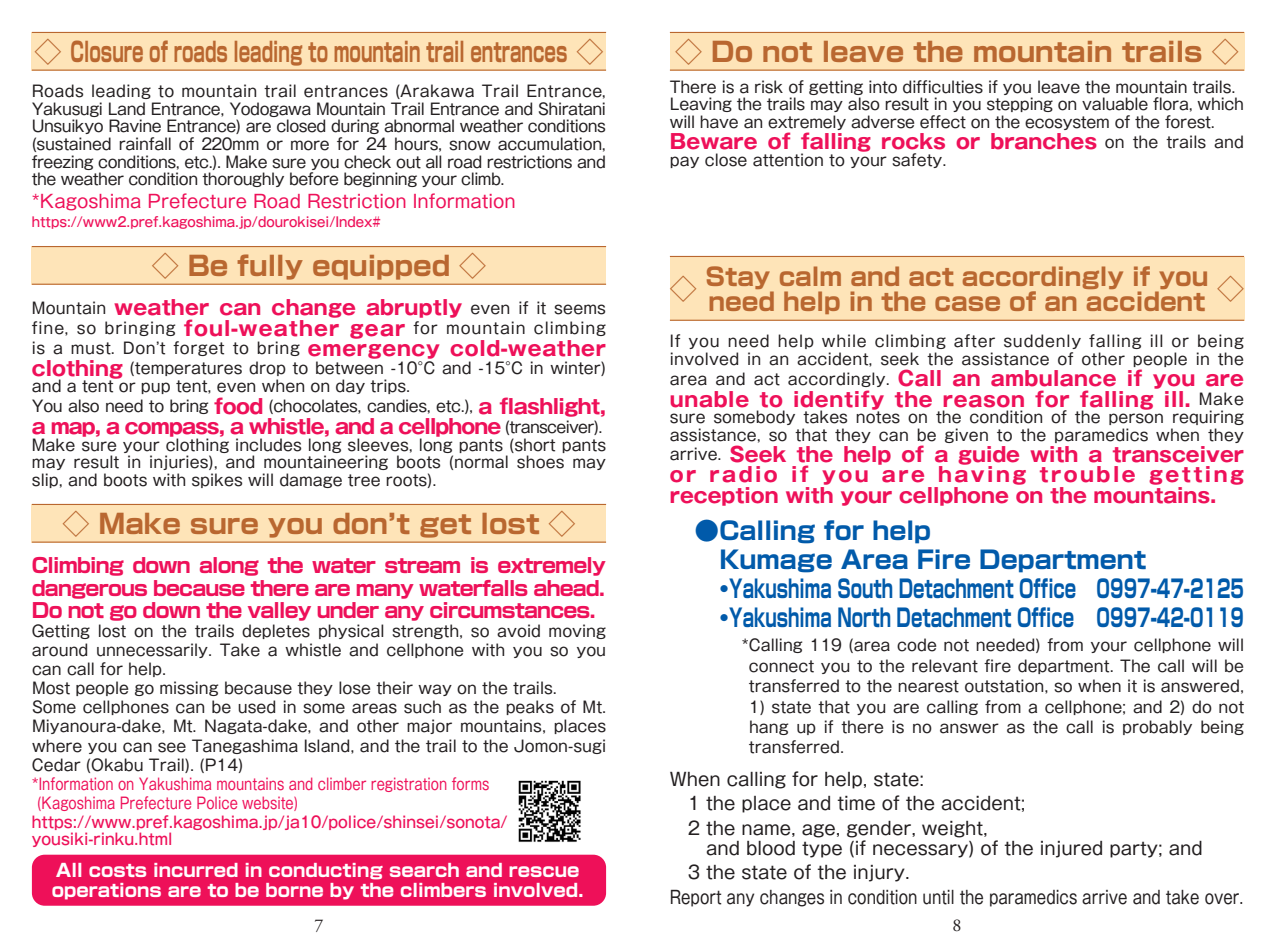
<style>
.page{position:relative;width:1276px;height:944px;background:#fff}
.page>*{position:absolute;margin:0;border:0;box-sizing:border-box;transform-origin:0 0}
.t1{font:700 27px "Shin Go Pr 6";color:#b96730}
.t2{font:700 24.75px/29.2px "Shin Go Pr 6";color:#015aaa}
.t3{font:700 24.75px/24.8px "Shin Go Pr 6";color:#b96730}
.t4{font:700 20.25px/20.2px "Gothic MB101 Pr 6";letter-spacing:.005em;color:#ee1059;text-align:justify}
.t5{font:700 20.25px/22.5px "Shin Go Pr 6";letter-spacing:-.04em;color:#ee1059;text-align:justify}
.t6{font:700 20.25px/20.2px "Gothic MB101 Pr 6";letter-spacing:.035em;color:#ee1059}
.t7{font:700 20.25px "Gothic MB101 Pr 6";letter-spacing:-.045em;color:#ee1059}
.t8{font:18px/24.3px "Gothic MB101 Pr 6";color:#231f20}
.t9{font:700 18px/20.2px "Shin Go Pr 6";color:#fff}
.t10{font:18px "Gothic MB101 Pr 6";color:#ee1059}
.t11{font:18px "Adobe Garamond Pro";color:#231f20}
.t12{font:15.75px/17.6px "Gothic MB101 Pr 6";color:#231f20;text-align:justify}
.t13{font:15.75px/17.6px "Gothic MB101 Pr 6";letter-spacing:.05em;color:#231f20}
.t14{font:15.75px/19.8px "Gothic MB101 Pr 6";letter-spacing:-.025em;color:#231f20}
.t15{font:15.75px/18.9px "Gothic MB101 Pr 6";color:#ee1059}
.t16{font:500 15.75px/17.3px "Gothic MB101 Pr 6";color:#ee1059;scale:.9 1}
.t17{font:500 13.5px "Gothic MB101 Pr 6";color:#ee1059;scale:.9 1}
.s1{font-weight:400;font-size:15.75px;color:#231f20}
.s2{font-weight:700;font-size:20.25px;color:#ee1059}
.s3{font-size:18px}
</style>
<div class="page">
<div style="left:670px;top:257px;width:574px;height:64px;background:#fee4b8"></div>
<hr style="left:670px;top:320px;width:574px;height:1px;background:#b96730">
<hr style="left:670px;top:256px;width:574px;height:1px;background:#b96730">
<div style="left:32px;top:855px;width:574px;height:51px;background:#ee1059;border-radius:13px"></div>
<div style="left:32px;top:504px;width:574px;height:39px;background:#fee4b8"></div>
<hr style="left:32px;top:542px;width:574px;height:1px;background:#b96730">
<hr style="left:32px;top:504px;width:574px;height:1px;background:#b96730">
<div style="left:32px;top:247px;width:574px;height:38px;background:#fee4b8"></div>
<hr style="left:32px;top:284px;width:574px;height:1px;background:#b96730">
<hr style="left:32px;top:246px;width:574px;height:1px;background:#b96730">
<div style="left:670px;top:32px;width:574px;height:39px;background:#fee4b8"></div>
<hr style="left:670px;top:70px;width:574px;height:1px;background:#b96730">
<hr style="left:670px;top:32px;width:574px;height:1px;background:#b96730">
<div style="left:32px;top:32px;width:574px;height:39px;background:#fee4b8"></div>
<hr style="left:32px;top:70px;width:574px;height:1px;background:#b96730">
<hr style="left:32px;top:32px;width:574px;height:1px;background:#b96730">
<img style="left:518px;top:780px;width:63px;height:62px">
<h1 class="t1" style="left:35px;top:30px;width:570px">◇ Closure of roads leading to mountain trail entrances ◇</h1>
<p class="t12" style="left:32px;top:81px;width:576px">Roads leading to mountain trail entrances (Arakawa Trail Entrance, Yakusugi Land Entrance, Yodogawa Mountain Trail Entrance and Shiratani Unsuikyo Ravine Entrance) are closed during abnormal weather conditions (sustained rainfall of 220mm or more for 24 hours, snow accumulation, freezing conditions, etc.). Make sure you check out all road restrictions and the weather condition thoroughly before beginning your climb.</p>
<p class="t10" style="left:32px;top:186px;width:485px">*Kagoshima Prefecture Road Restriction Information</p>
<p class="t17" style="left:32px;top:211px;width:389px">https://www2.pref.kagoshima.jp/dourokisei/Index#</p>
<h1 class="t1" style="left:152px;top:244px;width:336px">◇ Be fully equipped ◇</h1>
<p class="t4" style="left:32px;top:297px;width:576px"><span class="s1">Mountain</span> weather can change abruptly <span class="s1">even if it seems</span></p>
<p class="t12" style="left:32px;top:317px;width:576px;line-height:20.2px">fine, so bringing <span class="s2">foul-weather gear</span> for mountain climbing is a must. Don’t forget to bring <span class="s2">emergency cold-weather clothing</span> (temperatures drop to between -10°C and -15°C in winter)</p>
<p class="t14" style="left:32px;top:375px;width:576px">and a tent or pup tent, even when on day trips.<br>You also need to bring <span class="s2">food</span> (chocolates, candies, etc.), <span class="s2">a flashlight,</span></p>
<p class="t7" style="left:32px;top:410px;width:572px">a map, a compass, a whistle, and a cellphone <span class="s1">(transceiver).</span></p>
<p class="t12" style="left:32px;top:435px;width:576px">Make sure your clothing includes long sleeves, long pants (short pants may result in injuries), and mountaineering boots (normal shoes may slip, and boots with spikes will damage tree roots).</p>
<h1 class="t1" style="left:62px;top:502px;width:514px">◇ Make sure you don’t get lost ◇</h1>
<p class="t5" style="left:32px;top:554px;width:576px">Climbing down along the water stream is extremely dangerous because there are many waterfalls ahead.<br>Do not go down the valley under any circumstances.</p>
<p class="t12" style="left:32px;top:620px;width:576px;line-height:19.1px;text-align:left">Getting lost on the trails depletes physical strength, so avoid moving around unnecessarily. Take a whistle and cellphone with you so you can call for help.<br>Most people go missing because they lose their way on the trails.<br>Some cellphones can be used in some areas such as the peaks of Mt.<br>Miyanoura-dake, Mt. Nagata-dake, and other major mountains, places where you can see Tanegashima Island, and the trail to the Jomon-sugi Cedar (Okabu Trail). (P14)</p>
<p class="t15" style="left:37px;top:773px;width:454px;text-indent:-5px">*Information on Yakushima mountains and climber registration forms (Kagoshima Prefecture Police website)</p>
<p class="t16" style="left:32px;top:812px;width:530px">https://www.pref.kagoshima.jp/ja10/police/shinsei/sonota/ yousiki-rinku.html</p>
<p class="t9" style="left:52px;top:860px;width:533px">All costs incurred in conducting search and rescue operations are to be borne by the climbers involved.</p>
<h1 class="t1" style="left:675px;top:30px;width:565px">◇ Do not leave the mountain trails ◇</h1>
<p class="t12" style="left:670px;top:77px;width:576px;text-align:left">There is a risk of getting into difficulties if you leave the mountain trails.<br>Leaving the trails may also result in you stepping on valuable flora, which will have an extremely adverse effect on the ecosystem of the forest.</p>
<p class="t4" style="left:670px;top:131px;width:575px">Beware of falling rocks or branches <span class="s1">on the trails and</span></p>
<p class="t12" style="left:670px;top:150px;width:278px">pay close attention to your safety.</p>
<h2 class="t3" style="left:705px;top:264px;width:504px">Stay calm and act accordingly if you need help in the case of an accident</h2>
<h1 class="t1" style="left:670px;top:267px;width:28px">◇</h1>
<h1 class="t1" style="left:1217px;top:267px;width:28px">◇</h1>
<p class="t13" style="left:670px;top:332px;width:576px">If you need help while climbing after suddenly falling ill or being involved in an accident, seek the assistance of other people in the</p>
<p class="t6" style="left:670px;top:368px;width:576px"><span class="s1">area and act accordingly.</span> Call an ambulance if you are unable to identify the reason for falling ill. <span class="s1">Make</span></p>
<p class="t12" style="left:670px;top:407px;width:576px">sure somebody takes notes on the condition of the person requiring assistance, so that they can be given to the paramedics when they</p>
<p class="t4" style="left:670px;top:444px;width:576px"><span class="s1">arrive.</span> Seek the help of a guide with a transceiver or radio if you are having trouble getting reception with your cellphone on the mountains.</p>
<h2 class="t2" style="left:670px;top:515px;width:576px">　●Calling for help<br>　　Kumage Area Fire Department<br>　　・Yakushima South Detachment Office 0997-47-2125　　・Yakushima North Detachment Office 0997-42-0119</h2>
<p class="t12" style="left:749px;top:633px;width:497px;line-height:20.9px;text-indent:-79px"><span class="s3">　　　　</span>*Calling 119 (area code not needed) from your cellphone will connect you to the relevant fire department. The call will be transferred to the nearest outstation, so when it is answered,</p>
<p class="t12" style="left:749px;top:695px;width:497px;line-height:20.2px">1) state that you are calling from a cellphone; and 2) do not hang up if there is no answer as the call is probably being transferred.</p>
<p class="t8" style="left:670px;top:766px;width:357px">When calling for help, state:<br>　1 the place and time of the accident;　2 the name, age, gender, weight,</p>
<p class="t8" style="left:670px;top:835px;width:575px;text-indent:36px">and blood type (if necessary) of the injured party; and<br>　3 the state of the injury.<br>Report any changes in condition until the paramedics arrive and take over.</p>
<p class="t11" style="left:314px;top:914px;width:10px">7</p>
<p class="t11" style="left:952px;top:914px;width:10px">8</p>
</div>
